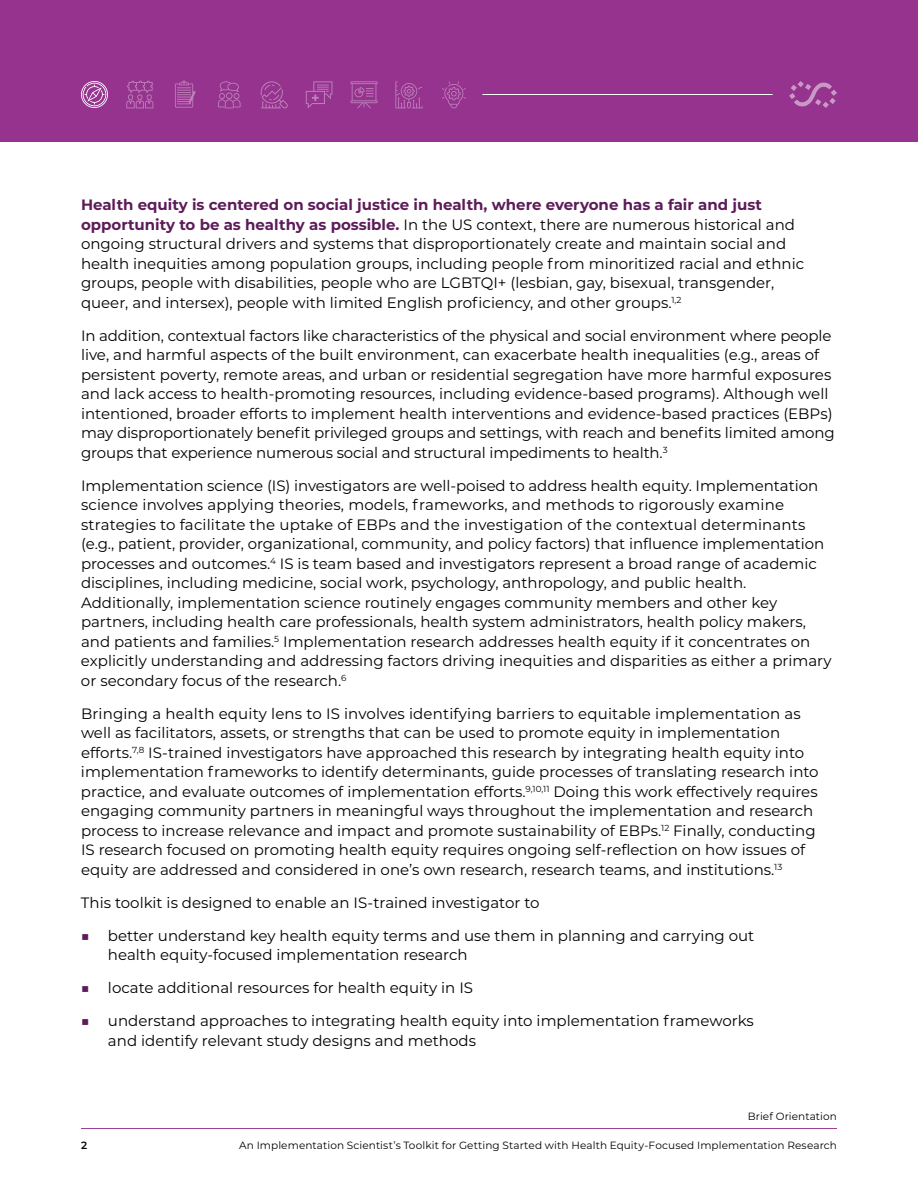
<style>
.page{position:relative;width:918px;height:1188px;background:#fff}
.page>*{position:absolute;margin:0;border:0;box-sizing:border-box;transform-origin:0 0}
.t1{font:15px/19.5px "Montserrat";color:#000}
.t2{font:10.5px "Montserrat";letter-spacing:.01em;color:#000}
.t3{font:600 10.5px "Montserrat";color:#000}
.s1{font-weight:700;color:#5d1c59}
</style>
<div class="page">
<hr style="left:81px;top:1128px;width:756px;height:1px;background:#96338f">
<div style="left:0;top:0;width:918px;height:142px;background:#96338f"></div>
<hr style="left:482px;top:94px;width:291px;height:1px;background:#fff">
<svg style="left:81px;top:81px;width:27px;height:27px"></svg>
<svg style="left:126px;top:81px;width:27px;height:27px"></svg>
<svg style="left:175px;top:81px;width:21px;height:27px"></svg>
<svg style="left:218px;top:81px;width:23px;height:27px"></svg>
<svg style="left:261px;top:81px;width:27px;height:27px"></svg>
<svg style="left:306px;top:81px;width:26px;height:27px"></svg>
<svg style="left:350px;top:81px;width:28px;height:27px"></svg>
<svg style="left:395px;top:81px;width:28px;height:27px"></svg>
<svg style="left:442px;top:81px;width:24px;height:27px"></svg>
<svg style="left:789px;top:81px;width:48px;height:27px"></svg>
<p class="t1" style="left:81px;top:195px;width:725px"><span class="s1">Health equity is centered on social justice in health, where everyone has a fair and just opportunity to be as healthy as possible.</span> In the US context, there are numerous historical and ongoing structural drivers and systems that disproportionately create and maintain social and health inequities among population groups, including people from minoritized racial and ethnic groups, people with disabilities, people who are LGBTQI+ (lesbian, gay, bisexual, transgender, queer, and intersex), people with limited English proficiency, and other groups.<sup>1,2</sup></p>
<p class="t1" style="left:81px;top:325px;width:755px">In addition, contextual factors like characteristics of the physical and social environment where people live, and harmful aspects of the built environment, can exacerbate health inequalities (e.g., areas of persistent poverty, remote areas, and urban or residential segregation have more harmful exposures and lack access to health-promoting resources, including evidence-based programs). Although well intentioned, broader efforts to implement health interventions and evidence-based practices (EBPs) may disproportionately benefit privileged groups and settings, with reach and benefits limited among groups that experience numerous social and structural impediments to health.<sup>3</sup></p>
<p class="t1" style="left:81px;top:475px;width:752px">Implementation science (IS) investigators are well-poised to address health equity. Implementation science involves applying theories, models, frameworks, and methods to rigorously examine strategies to facilitate the uptake of EBPs and the investigation of the contextual determinants (e.g., patient, provider, organizational, community, and policy factors) that influence implementation processes and outcomes.<sup>4</sup> IS is team based and investigators represent a broad range of academic disciplines, including medicine, social work, psychology, anthropology, and public health.<br>Additionally, implementation science routinely engages community members and other key partners, including health care professionals, health system administrators, health policy makers, and patients and families.<sup>5</sup> Implementation research addresses health equity if it concentrates on explicitly understanding and addressing factors driving inequities and disparities as either a primary or secondary focus of the research.<sup>6</sup></p>
<p class="t1" style="left:81px;top:703px;width:739px">Bringing a health equity lens to IS involves identifying barriers to equitable implementation as well as facilitators, assets, or strengths that can be used to promote equity in implementation efforts.<sup>7,8</sup> IS-trained investigators have approached this research by integrating health equity into implementation frameworks to identify determinants, guide processes of translating research into practice, and evaluate outcomes of implementation efforts.<sup>9,10,11</sup> Doing this work effectively requires engaging community partners in meaningful ways throughout the implementation and research process to increase relevance and impact and promote sustainability of EBPs.<sup>12</sup> Finally, conducting IS research focused on promoting health equity requires ongoing self-reflection on how issues of equity are addressed and considered in one’s own research, research teams, and institutions.<sup>13</sup></p>
<p class="t1" style="left:81px;top:892px;width:460px">This toolkit is designed to enable an IS-trained investigator to</p>
<p class="t1" style="left:108px;top:925px;width:648px;text-indent:-27px"><span class="s1">■</span> better understand key health equity terms and use them in planning and carrying out health equity-focused implementation research</p>
<p class="t1" style="left:81px;top:978px;width:394px"><span class="s1">■</span> locate additional resources for health equity in IS</p>
<p class="t1" style="left:108px;top:1011px;width:647px;text-indent:-27px"><span class="s1">■</span> understand approaches to integrating health equity into implementation frameworks and identify relevant study designs and methods</p>
<p class="t2" style="left:748px;top:1109px;width:91px">Brief Orientation</p>
<p class="t3" style="left:81px;top:1138px;width:8px">2</p>
<p class="t2" style="left:239px;top:1138px;width:599px">An Implementation Scientist’s Toolkit for Getting Started with Health Equity-Focused Implementation Research</p>
</div>
